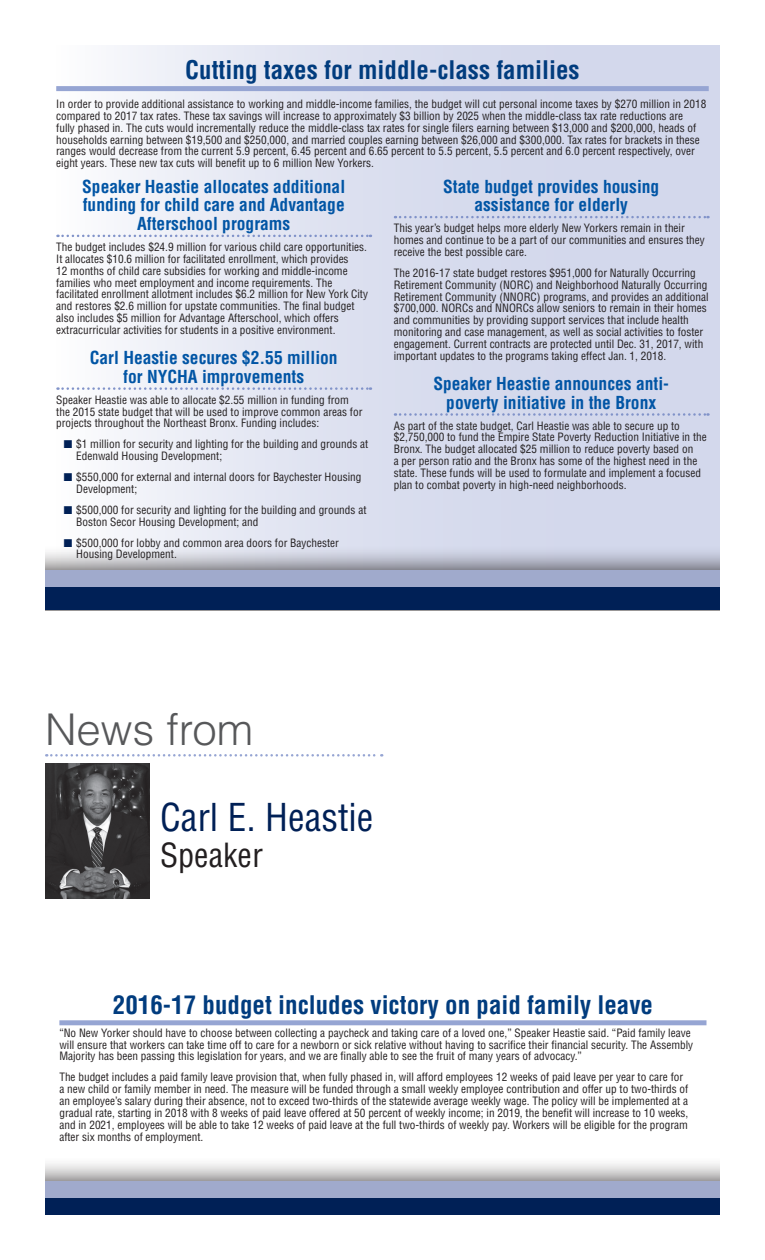
<style>
.page{position:relative;width:765px;height:1260px;background:#fff}
.page>*{position:absolute;margin:0;border:0;box-sizing:border-box;transform-origin:0 0}
.Body{font:300 43.75px "Helvetica";color:#57585a}
.Body-2{font:condensed 37.5px "Helvetica";color:#002056}
.Body-3{font:condensed 32.5px "Helvetica";color:#231f20}
.Body_Heading_A{font:700 condensed 25px "Helvetica";color:#013c7e}
.Body_Heading_B{font:700 condensed 17.5px/18.8px "Helvetica";color:#0155a5;text-align:center}
.Body-4{font:condensed 11.25px/11.9px "Helvetica";color:#231f20}
.s1{color:#002056}
</style>
<div class="page">
<div style="left:45px;top:45px;width:675px;height:554px;background:linear-gradient(to right,#f5f6fa,#cad0e8)"></div>
<img style="left:45px;top:764px;width:105px;height:135px">
<svg style="left:46px;top:754px;width:336px;height:3px"></svg>
<div style="left:45px;top:545px;width:675px;height:65px;background:#231f20;opacity:.8"></div>
<div style="left:45px;top:570px;width:675px;height:40px;background:#a0aacc"></div>
<div style="left:45px;top:588px;width:675px;height:22px;background:#002056"></div>
<div style="left:45px;top:1156px;width:675px;height:59px;background:#231f20;opacity:.8"></div>
<div style="left:45px;top:1182px;width:675px;height:33px;background:#a0aacc"></div>
<div style="left:45px;top:1199px;width:675px;height:16px;background:#002056"></div>
<div style="left:59px;top:1020px;width:647px;height:5px;background:#96a5d3"></div>
<svg style="left:58px;top:235px;width:313px;height:2px"></svg>
<svg style="left:58px;top:387px;width:313px;height:3px"></svg>
<svg style="left:395px;top:216px;width:314px;height:2px"></svg>
<svg style="left:395px;top:413px;width:314px;height:3px"></svg>
<div style="left:56px;top:86px;width:653px;height:5px;background:#96a5d3"></div>
<p class="Body_Heading_A" style="left:185px;top:55px;width:396px">Cutting taxes for middle-class families</p>
<p class="Body-4" style="left:56px;top:98px;width:652px">In order to provide additional assistance to working and middle-income families, the budget will cut personal income taxes by $270 million in 2018 compared to 2017 tax rates. These tax savings will increase to approximately $3 billion by 2025 when the middle-class tax rate reductions are<br>fully phased in. The cuts would incrementally reduce the middle-class tax rates for single filers earning between $13,000 and $200,000, heads of households earning between $19,500 and $250,000, and married couples earning between $26,000 and $300,000. Tax rates for brackets in these ranges would decrease from the current 5.9 percent, 6.45 percent and 6.65 percent to 5.5 percent, 5.5 percent and 6.0 percent respectively, over eight years. These new tax cuts will benefit up to 6 million New Yorkers.</p>
<p class="Body_Heading_B" style="left:82px;top:177px;width:264px">Speaker Heastie allocates additional funding for child care and Advantage<br>Afterschool programs</p>
<p class="Body-4" style="left:56px;top:241px;width:313px">The budget includes $24.9 million for various child care opportunities.<br>It allocates $10.6 million for facilitated enrollment, which provides<br>12 months of child care subsidies for working and middle-income families who meet employment and income requirements. The facilitated enrollment allotment includes $6.2 million for New York City and restores $2.6 million for upstate communities. The final budget also includes $5 million for Advantage Afterschool, which offers extracurricular activities for students in a positive environment.</p>
<p class="Body_Heading_B" style="left:90px;top:348px;width:249px">Carl Heastie secures $2.55 million for NYCHA improvements</p>
<p class="Body-4" style="left:56px;top:394px;width:308px">Speaker Heastie was able to allocate $2.55 million in funding from the 2015 state budget that will be used to improve common areas for projects throughout the Northeast Bronx. Funding includes:</p>
<p class="Body-4" style="left:76px;top:438px;width:294px;text-indent:-12px"><span class="s1">■</span> $1 million for security and lighting for the building and grounds at<br>Edenwald Housing Development;</p>
<p class="Body-4" style="left:76px;top:471px;width:287px;text-indent:-12px"><span class="s1">■</span> $550,000 for external and internal doors for Baychester Housing<br>Development;</p>
<p class="Body-4" style="left:76px;top:504px;width:292px;text-indent:-12px"><span class="s1">■</span> $500,000 for security and lighting for the building and grounds at<br>Boston Secor Housing Development; and</p>
<p class="Body-4" style="left:76px;top:537px;width:264px;text-indent:-12px"><span class="s1">■</span> $500,000 for lobby and common area doors for Baychester<br>Housing Development.</p>
<p class="Body_Heading_B" style="left:443px;top:177px;width:218px">State budget provides housing assistance for elderly</p>
<p class="Body-4" style="left:394px;top:222px;width:313px">This year’s budget helps more elderly New Yorkers remain in their homes and continue to be a part of our communities and ensures they receive the best possible care.</p>
<p class="Body-4" style="left:394px;top:267px;width:316px">The 2016-17 state budget restores $951,000 for Naturally Occurring Retirement Community (NORC) and Neighborhood Naturally Occurring Retirement Community (NNORC) programs, and provides an additional $700,000. NORCs and NNORCs allow seniors to remain in their homes and communities by providing support services that include health monitoring and case management, as well as social activities to foster engagement. Current contracts are protected until Dec. 31, 2017, with important updates to the programs taking effect Jan. 1, 2018.</p>
<p class="Body_Heading_B" style="left:433px;top:374px;width:237px">Speaker Heastie announces anti&shy;poverty initiative in the Bronx</p>
<p class="Body-4" style="left:394px;top:420px;width:315px">As part of the state budget, Carl Heastie was able to secure up to $2,750,000 to fund the Empire State Poverty Reduction Initiative in the Bronx. The budget allocated $25 million to reduce poverty based on<br>a per person ratio and the Bronx has some of the highest need in the state. These funds will be used to formulate and implement a focused plan to combat poverty in high-need neighborhoods.</p>
<p class="Body" style="left:45px;top:702px;width:210px">News from</p>
<p class="Body-2" style="left:160px;top:794px;width:215px">Carl E. Heastie</p>
<p class="Body-3" style="left:160px;top:835px;width:104px">Speaker</p>
<p class="Body_Heading_A" style="left:113px;top:989px;width:541px">2016-17 budget includes victory on paid family leave</p>
<p class="Body-4" style="left:59px;top:1027px;width:635px">“No New Yorker should have to choose between collecting a paycheck and taking care of a loved one,” Speaker Heastie said. “Paid family leave will ensure that workers can take time off to care for a newborn or sick relative without having to sacrifice their financial security. The Assembly<br>Majority has been passing this legislation for years, and we are finally able to see the fruit of many years of advocacy.”</p>
<p class="Body-4" style="left:59px;top:1071px;width:630px">The budget includes a paid family leave provision that, when fully phased in, will afford employees 12 weeks of paid leave per year to care for a new child or family member in need. The measure will be funded through a small weekly employee contribution and offer up to two-thirds of an employee’s salary during their absence, not to exceed two-thirds of the statewide average weekly wage. The policy will be implemented at a gradual rate, starting in 2018 with 8 weeks of paid leave offered at 50 percent of weekly income; in 2019, the benefit will increase to 10 weeks, and in 2021, employees will be able to take 12 weeks of paid leave at the full two-thirds of weekly pay. Workers will be eligible for the program after six months of employment.</p>
</div>
